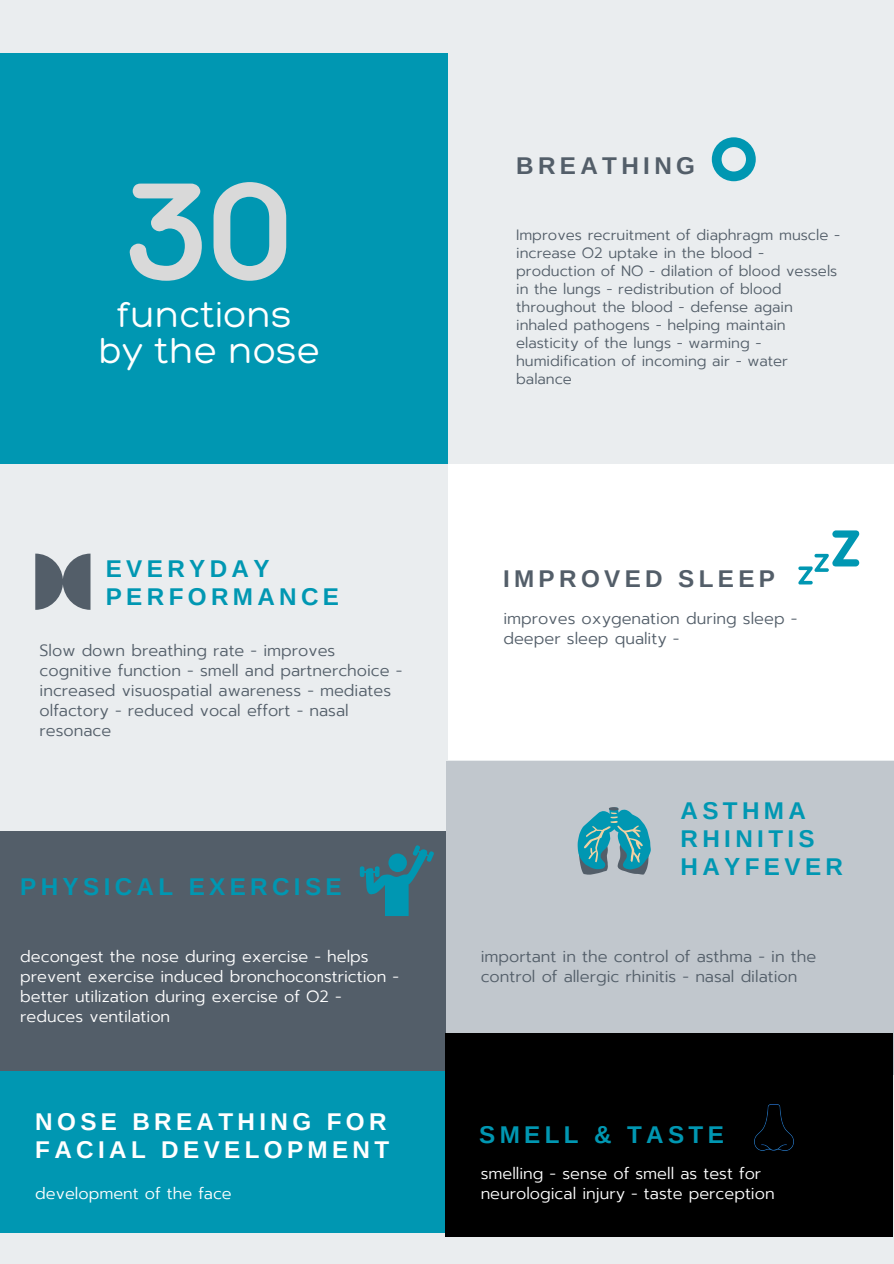
<style>
.page{position:relative;width:894px;height:1264px;background:#fff}
.page>*{position:absolute;margin:0;border:0;box-sizing:border-box;transform-origin:0 0}
.t1{font:300 150.15px "Hero";color:#d9d9d9}
.t2{font:300 37.5px "Hero";letter-spacing:.01em;color:#fff}
.t3{font:700 24.3px "Arimo";letter-spacing:.18em;color:#0097b2}
.t4{font:700 24.3px/28px "Arimo";letter-spacing:.18em;color:#fff}
.t5{font:700 24.3px "Arimo";letter-spacing:.18em;color:#535e69}
.t6{font:300 16.2px/20px "Prompt";color:#535e69}
.t7{font:300 16.2px/20.2px "Prompt";color:#fff}
.t8{font:300 14.85px/18px "Prompt";color:#535e69}
</style>
<div class="page">
<div style="left:0;top:0;width:893px;height:1263px;background:#eaedef"></div>
<div style="left:0;top:54px;width:447px;height:410px;background:#0097b2"></div>
<div style="left:448px;top:464px;width:445px;height:295px;background:#fff"></div>
<svg style="left:35px;top:553px;width:55px;height:57px"></svg>
<div style="left:0;top:831px;width:446px;height:242px;background:#535e69"></div>
<div style="left:446px;top:761px;width:446px;height:313px;background:#c1c7cd"></div>
<svg style="left:711px;top:137px;width:44px;height:44px"></svg>
<div style="left:0;top:1071px;width:447px;height:161px;background:#0097b2"></div>
<div style="left:445px;top:1032px;width:447px;height:204px;background:#000"></div>
<svg style="left:798px;top:530px;width:61px;height:54px"></svg>
<img style="left:754px;top:1104px;width:39px;height:45px">
<hr style="left:360px;top:866px;width:4px;height:11px;background:#0097b2;border-radius:2px">
<svg style="left:361px;top:845px;width:73px;height:71px"></svg>
<svg style="left:577px;top:807px;width:73px;height:67px"></svg>
<p class="t1" style="left:127px;top:136px;width:167px">30</p>
<p class="t2" style="left:117px;top:292px;width:176px">functions</p>
<p class="t2" style="left:99px;top:328px;width:223px">by the nose</p>
<p class="t3" style="left:106px;top:555px;width:165px">EVERYDAY</p>
<p class="t3" style="left:106px;top:583px;width:235px">PERFORMANCE</p>
<p class="t6" style="left:40px;top:640px;width:364px">Slow down breathing rate - improves cognitive function - smell and partnerchoice - increased visuospatial awareness - mediates olfactory - reduced vocal effort - nasal resonace</p>
<p class="t3" style="left:20px;top:873px;width:323px">PHYSICAL EXERCISE</p>
<p class="t7" style="left:20px;top:946px;width:380px">decongest the nose during exercise - helps prevent exercise induced bronchoconstriction - better utilization during exercise of O2 - reduces ventilation</p>
<p class="t4" style="left:35px;top:1107px;width:355px">NOSE BREATHING FOR<br>FACIAL DEVELOPMENT</p>
<p class="t7" style="left:35px;top:1183px;width:198px">development of the face</p>
<p class="t5" style="left:516px;top:152px;width:180px">BREATHING</p>
<p class="t8" style="left:516px;top:226px;width:325px">Improves recruitment of diaphragm muscle - increase O2 uptake in the blood - production of NO - dilation of blood vessels in the lungs - redistribution of blood throughout the blood - defense again inhaled pathogens - helping maintain elasticity of the lungs - warming - humidification of incoming air - water balance</p>
<p class="t5" style="left:503px;top:565px;width:273px">IMPROVED SLEEP</p>
<p class="t6" style="left:503px;top:608px;width:295px">improves oxygenation during sleep - deeper sleep quality -</p>
<p class="t3" style="left:680px;top:797px;width:127px">ASTHMA</p>
<p class="t3" style="left:680px;top:825px;width:135px">RHINITIS</p>
<p class="t3" style="left:680px;top:853px;width:164px">HAYFEVER</p>
<p class="t6" style="left:480px;top:946px;width:337px">important in the control of asthma - in the control of allergic rhinitis - nasal dilation</p>
<p class="t3" style="left:479px;top:1120px;width:246px">SMELL &amp; TASTE</p>
<p class="t7" style="left:480px;top:1163px;width:295px">smelling - sense of smell as test for neurological injury - taste perception</p>
</div>
